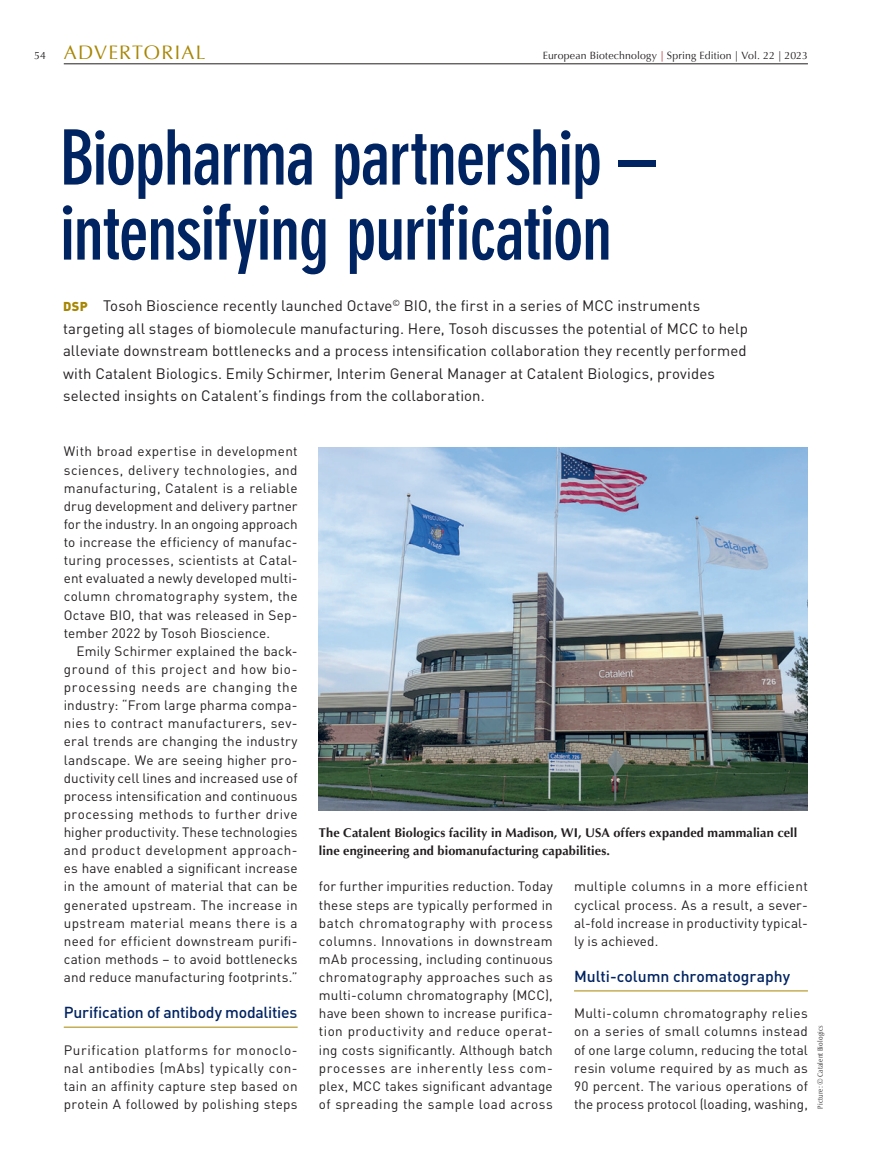
<style>
.page{position:relative;width:893px;height:1170px;background:#fff}
.page>*{position:absolute;margin:0;border:0;box-sizing:border-box;transform-origin:0 0}
.t1{font:700 condensed 75px/75px "DIN Neuzeit Grotesk";letter-spacing:-.02em;color:#002361}
.t2{font:19.5px "Optima";letter-spacing:.07em;color:#a78602}
.t3{font:500 15.75px "DIN";letter-spacing:-.005em;color:#002361}
.t4{font:15px/22.5px "DIN";letter-spacing:.005em;color:#231f20}
.t5{font:13.5px/18.1px "DIN";letter-spacing:.015em;color:#231f20;text-align:justify}
.t6{font:700 12.75px/18.1px "Optima";letter-spacing:.01em;color:#231f20}
.t7{font:10.5px "Optima";letter-spacing:.01em;color:#231f20}
.t8{font:300 condensed 7.5px "Optima Nova LT Pro";letter-spacing:.025em;color:#231f20}
.s1{font-size:10.5px;color:#231f20}
.s2{color:#b00d15}
.s3{font-weight:900;font-size:12.75px;color:#a78602}
</style>
<div class="page">
<hr style="left:64px;top:63px;width:744px;height:1px;background:#231f20">
<hr style="left:574px;top:990px;width:234px;height:1px;background:#a78602">
<hr style="left:64px;top:1026px;width:234px;height:1px;background:#a78602">
<img style="left:319px;top:448px;width:489px;height:362px">
<h2 class="t2" style="left:34px;top:41px;width:173px"><span class="s1">54</span> ADVERTORIAL</h2>
<p class="t7" style="left:543px;top:50px;width:267px">European Biotechnology <span class="s2">|</span> Spring Edition | Vol. 22 | 2023</p>
<h1 class="t1" style="left:60px;top:121px;width:598px">Biopharma partnership – intensifying purification</h1>
<p class="t4" style="left:63px;top:294px;width:686px"><span class="s3">DSP</span> Tosoh Bioscience recently launched Octave<sup>©</sup> BIO, the first in a series of MCC instruments targeting all stages of biomolecule manufacturing. Here, Tosoh discusses the potential of MCC to help alleviate downstream bottlenecks and a process intensification collaboration they recently performed with Catalent Biologics. Emily Schirmer, Interim General Manager at Catalent Biologics, provides selected insights on Catalent’s findings from the collaboration.</p>
<p class="t5" style="left:64px;top:442px;width:235px">With broad expertise in development sciences, delivery technologies, and manufacturing, Catalent is a reliable drug development and delivery partner for the industry. In an ongoing approach to increase the efficiency of manufac&shy;turing processes, scientists at Catal&shy;ent evaluated a newly developed multi&shy;column chromatography system, the Octave BIO, that was released in Sep&shy;tember 2022 by Tosoh Bioscience.</p>
<p class="t5" style="left:64px;top:641px;width:235px;text-indent:13px">Emily Schirmer explained the back&shy;ground of this project and how bio&shy;processing needs are changing the industry: “From large pharma compa&shy;nies to contract manufacturers, sev&shy;eral trends are changing the industry landscape. We are seeing higher pro&shy;ductivity cell lines and increased use of process intensification and continuous processing methods to further drive higher productivity. These technologies and product development approach&shy;es have enabled a significant increase in the amount of material that can be generated upstream. The increase in upstream material means there is a need for efficient downstream purifi&shy;cation methods – to avoid bottlenecks and reduce manufacturing footprints.”</p>
<p class="t3" style="left:64px;top:1002px;width:235px">Purification of antibody modalities</p>
<p class="t5" style="left:64px;top:1040px;width:235px">Purification platforms for monoclo&shy;nal antibodies (mAbs) typically con&shy;tain an affinity capture step based on protein A followed by polishing steps</p>
<p class="t6" style="left:319px;top:823px;width:480px">The Catalent Biologics facility in Madison, WI, USA offers expanded mammalian cell line engineering and biomanufacturing capabilities.</p>
<p class="t5" style="left:319px;top:877px;width:235px">for further impurities reduction. Today these steps are typically performed in batch chromatography with process columns. Innovations in downstream mAb processing, including continuous chromatography approaches such as multi-column chromatography (MCC), have been shown to increase purifica&shy;tion productivity and reduce operat&shy;ing costs significantly. Although batch processes are inherently less com&shy;plex, MCC takes significant advantage of spreading the sample load across</p>
<p class="t5" style="left:574px;top:877px;width:235px">multiple columns in a more efficient cyclical process. As a result, a sever&shy;al-fold increase in productivity typical&shy;ly is achieved.</p>
<p class="t3" style="left:574px;top:966px;width:217px">Multi-column chromatography</p>
<p class="t5" style="left:574px;top:1003px;width:235px">Multi-column chromatography relies on a series of small columns instead of one large column, reducing the total resin volume required by as much as 90 percent. The various operations of the process protocol (loading, washing,</p>
<p class="t8" style="left:816px;top:1108px;width:85px;rotate:-90deg">Picture: © Catalent Biologics</p>
</div>
